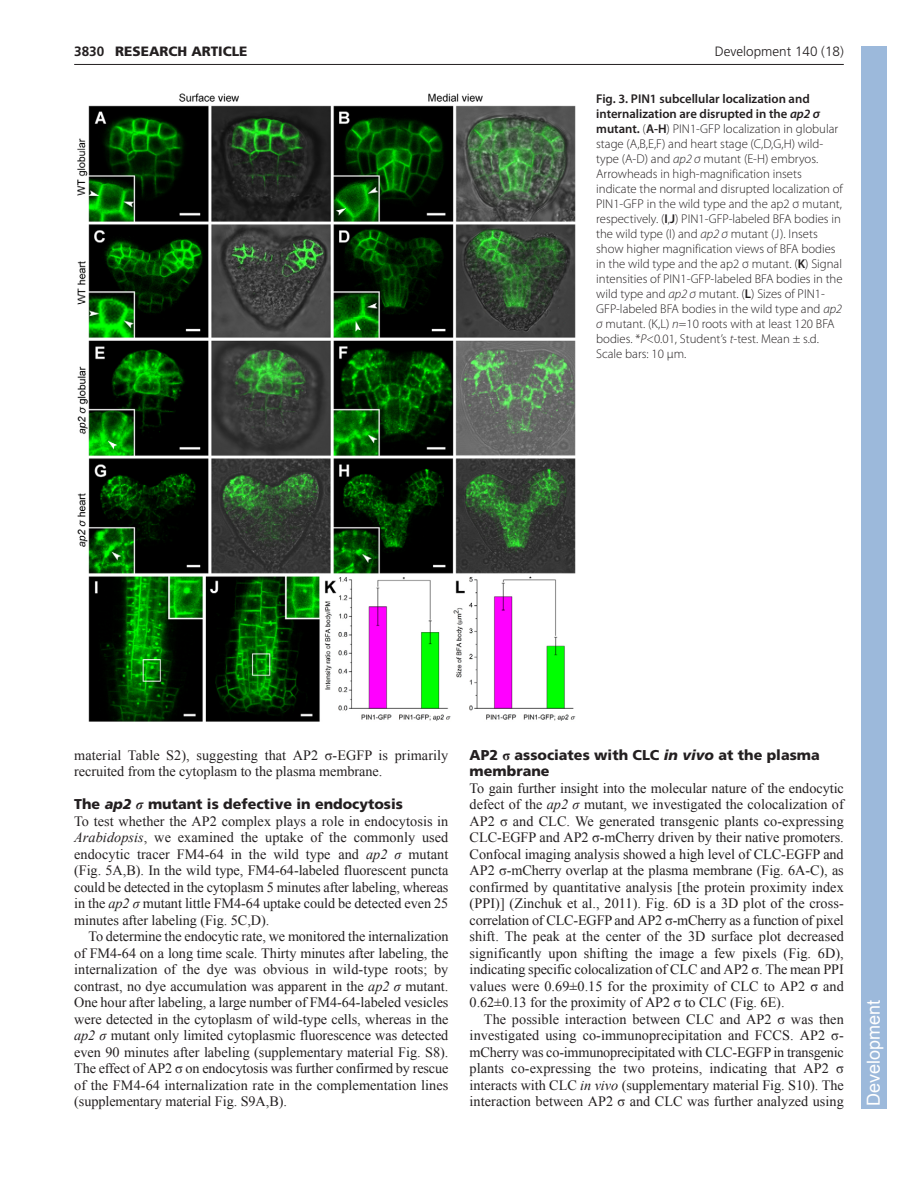
<style>
.page{position:relative;width:918px;height:1188px;background:#fff}
.page>*{position:absolute;margin:0;border:0;box-sizing:border-box;transform-origin:0 0}
.t1{font:18px "Arial";color:#fff}
.t2{font:14.25px/16.5px "Times New Roman";letter-spacing:-.005em;color:#231f20;text-align:justify}
.t3{font:900 14.25px/16.5px "Frutiger LT Std";color:#231f20}
.t4{font:300 13.5px "Frutiger";color:#231f20}
.t5{font:900 13.5px "Frutiger LT Std";color:#231f20}
.t6{font:700 13.5px "Frutiger LT Std";color:#231f20}
.t7{font:300 12.75px/15px "Myriad Pro";color:#231f20}
.s1{font-weight:600}
.s2{font-weight:600;font-style:italic}
.s3{font-style:italic}
.s4{font-family:"Times New Roman";font-weight:700;font-style:italic}
.s5{font-family:"Times New Roman";font-weight:700}
</style>
<div class="page">
<hr style="left:74px;top:64px;width:770px;height:1px;background:#231f20">
<img style="left:77px;top:93px;width:499px;height:629px">
<div style="left:861px;top:46px;width:25px;height:1063px;background:#9cb9db"></div>
<p class="t6" style="left:74px;top:46px;width:32px">3830</p>
<p class="t5" style="left:115px;top:44px;width:134px">RESEARCH ARTICLE</p>
<p class="t4" style="left:715px;top:46px;width:131px">Development 140 (18)</p>
<p class="t7" style="left:596px;top:92px;width:248px"><span class="s1">Fig. 3. PIN1 subcellular localization and internalization are disrupted in the</span> <span class="s2">ap2 σ </span><span class="s1">mutant.</span> (<span class="s1">A-H</span>) PIN1-GFP localization in globular stage (A,B,E,F) and heart stage (C,D,G,H) wild&shy;type (A-D) and <span class="s3">ap2 σ</span> mutant (E-H) embryos.<br>Arrowheads in high-magnification insets indicate the normal and disrupted localization of PIN1-GFP in the wild type and the ap2 σ mutant, respectively. (<span class="s1">I</span>,<span class="s1">J</span>) PIN1-GFP-labeled BFA bodies in the wild type (I) and <span class="s3">ap2 σ</span> mutant (J). Insets show higher magnification views of BFA bodies in the wild type and the ap2 σ mutant. (<span class="s1">K</span>) Signal intensities of PIN1-GFP-labeled BFA bodies in the wild type and <span class="s3">ap2 σ</span> mutant. (<span class="s1">L</span>) Sizes of PIN1- GFP-labeled BFA bodies in the wild type and <span class="s3">ap2 σ</span> mutant. (K,L) <span class="s3">n</span>=10 roots with at least 120 BFA bodies. *<span class="s3">P</span>&lt;0.01, Student’s <span class="s3">t</span>-test. Mean ± s.d.<br>Scale bars: 10 μm.</p>
<p class="t2" style="left:74px;top:747px;width:376px">material Table S2), suggesting that AP2 σ-EGFP is primarily recruited from the cytoplasm to the plasma membrane.</p>
<p class="t3" style="left:74px;top:796px;width:330px">The <span class="s3">ap2</span> <span class="s4">σ</span> mutant is defective in endocytosis</p>
<p class="t2" style="left:74px;top:813px;width:376px">To test whether the AP2 complex plays a role in endocytosis in <span class="s3">Arabidopsis</span>, we examined the uptake of the commonly used endocytic tracer FM4-64 in the wild type and <span class="s3">ap2 σ</span> mutant (Fig. 5A,B). In the wild type, FM4-64-labeled fluorescent puncta could be detected in the cytoplasm 5 minutes after labeling, whereas in the <span class="s3">ap2 σ</span> mutant little FM4-64 uptake could be detected even 25 minutes after labeling (Fig. 5C,D).</p>
<p class="t2" style="left:74px;top:928px;width:376px;text-indent:14px">To determine the endocytic rate, we monitored the internalization of FM4-64 on a long time scale. Thirty minutes after labeling, the internalization of the dye was obvious in wild-type roots; by contrast, no dye accumulation was apparent in the <span class="s3">ap2 σ</span> mutant.<br>One hour after labeling, a large number of FM4-64-labeled vesicles were detected in the cytoplasm of wild-type cells, whereas in the <span class="s3">ap2 σ</span> mutant only limited cytoplasmic fluorescence was detected even 90 minutes after labeling (supplementary material Fig. S8).<br>The effect of AP2 σ on endocytosis was further confirmed by rescue of the FM4-64 internalization rate in the complementation lines (supplementary material Fig. S9A,B).</p>
<p class="t3" style="left:470px;top:747px;width:352px">AP2 <span class="s5">σ</span> associates with CLC <span class="s3">in vivo</span> at the plasma membrane</p>
<p class="t2" style="left:470px;top:780px;width:376px">To gain further insight into the molecular nature of the endocytic defect of the <span class="s3">ap2 σ</span> mutant, we investigated the colocalization of AP2 σ and CLC. We generated transgenic plants co-expressing CLC-EGFP and AP2 σ-mCherry driven by their native promoters.<br>Confocal imaging analysis showed a high level of CLC-EGFP and AP2 σ-mCherry overlap at the plasma membrane (Fig. 6A-C), as confirmed by quantitative analysis [the protein proximity index (PPI)] (Zinchuk et al., 2011). Fig. 6D is a 3D plot of the cross&shy;correlation of CLC-EGFP and AP2 σ-mCherry as a function of pixel shift. The peak at the center of the 3D surface plot decreased significantly upon shifting the image a few pixels (Fig. 6D), indicating specific colocalization of CLC and AP2 σ. The mean PPI values were 0.69±0.15 for the proximity of CLC to AP2 σ and 0.62±0.13 for the proximity of AP2 σ to CLC (Fig. 6E).</p>
<p class="t2" style="left:470px;top:1011px;width:376px;text-indent:14px">The possible interaction between CLC and AP2 σ was then investigated using co-immunoprecipitation and FCCS. AP2 σ&shy;mCherry was co-immunoprecipitated with CLC-EGFP in transgenic plants co-expressing the two proteins, indicating that AP2 σ interacts with CLC <span class="s3">in vivo</span> (supplementary material Fig. S10). The interaction between AP2 σ and CLC was further analyzed using</p>
<p class="t1" style="left:862px;top:1106px;width:108px;rotate:-90deg">Development</p>
</div>
